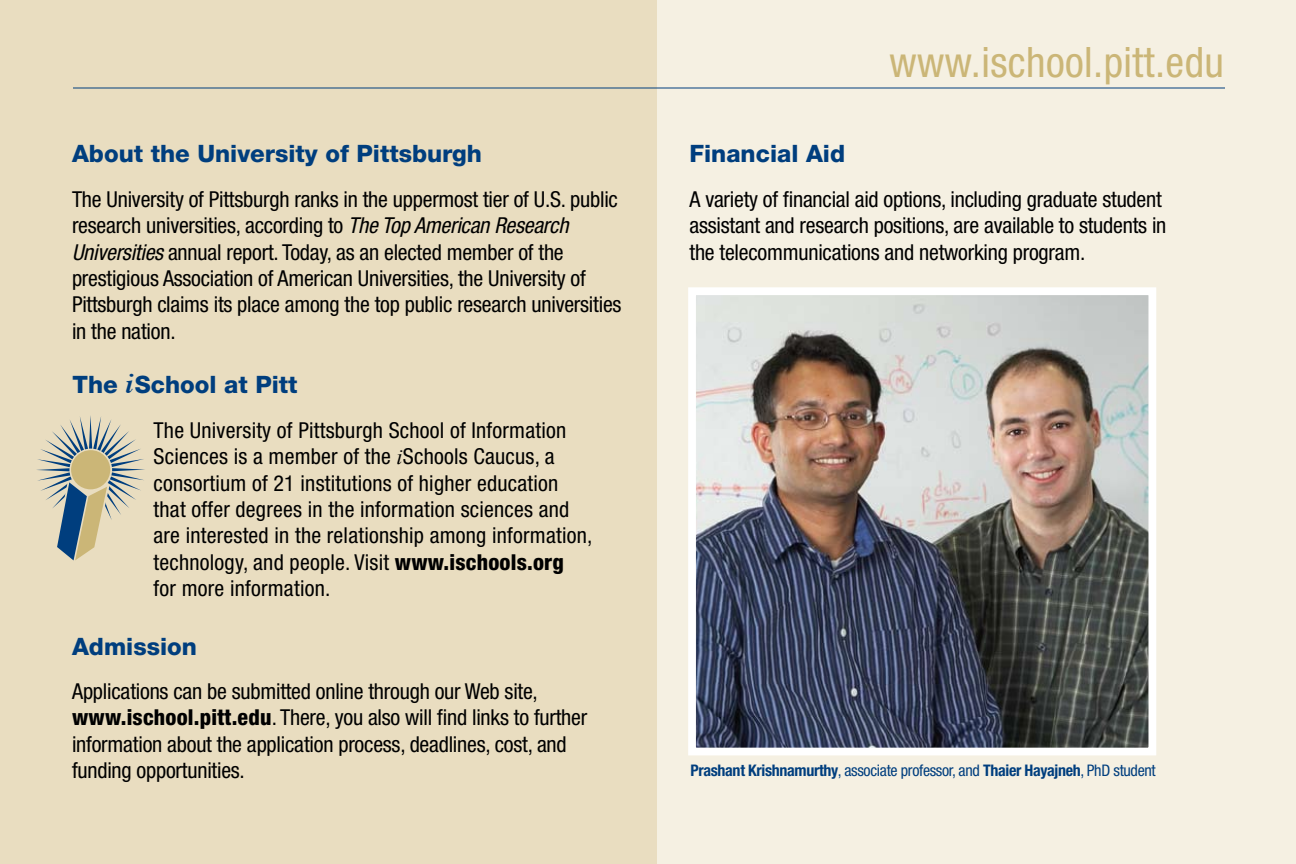
<style>
.page{position:relative;width:1296px;height:864px;background:#f5f0e2}
.page>*{position:absolute;margin:0;border:0;box-sizing:border-box;transform-origin:0 0}
.t1{font:condensed 42px "Helvetica Neue";letter-spacing:.01em;color:#cbb677}
.t2{font:800 24px "Helvetica Neue";color:#003e7e}
.t3{font:condensed 22px/26.4px "Helvetica Neue";letter-spacing:-.01em;color:#000}
.t4{font:condensed 22px/26.4px "Helvetica Neue";letter-spacing:.01em;color:#000}
.t5{font:700 condensed 16px "Helvetica Neue";letter-spacing:-.02em;color:#003e7e}
.s1{font-style:italic}
.s2{font-family:"Times";font-weight:700;font-style:italic;font-size:28px}
.s3{font-family:"Times New Roman";font-style:italic;font-stretch:normal}
.s4{font-weight:800}
.s5{font-weight:400}
</style>
<div class="page">
<div style="left:0;top:0;width:657px;height:864px;background:#e9ddc0"></div>
<hr style="left:73px;top:88px;width:1152px;height:1px;background:#003e7e">
<img style="left:697px;top:296px;width:450px;height:450px">
<div style="left:688px;top:287px;width:468px;height:468px;border:8px solid #fff"></div>
<svg style="left:36px;top:415px;width:109px;height:146px"></svg>
<svg style="left:69px;top:449px;width:43px;height:42px"></svg>
<div style="left:71px;top:450px;width:39px;height:39px;background:#cbb677;border-radius:50%"></div>
<p class="t2" style="left:72px;top:140px;width:411px">About the University of Pittsburgh</p>
<p class="t3" style="left:72px;top:186px;width:551px">The University of Pittsburgh ranks in the uppermost tier of U.S. public research universities, according to <span class="s1">The Top American Research Universities</span> annual report. Today, as an elected member of the prestigious Association of American Universities, the University of Pittsburgh claims its place among the top public research universities in the nation.</p>
<p class="t2" style="left:73px;top:371px;width:227px">The <span class="s2">i</span>School at Pitt</p>
<p class="t4" style="left:154px;top:417px;width:440px">The University of Pittsburgh School of Information Sciences is a member of the <span class="s3">i</span>Schools Caucus, a consortium of 21 institutions of higher education that offer degrees in the information sciences and are interested in the relationship among information, technology, and people. Visit <span class="s4">www.ischools.org<br></span>for more information.</p>
<p class="t2" style="left:72px;top:632px;width:126px">Admission</p>
<p class="t3" style="left:72px;top:678px;width:517px">Applications can be submitted online through our Web site, <span class="s4">www.ischool.pitt.edu</span>. There, you also will find links to further information about the application process, deadlines, cost, and funding opportunities.</p>
<h1 class="t1" style="left:890px;top:38px;width:336px">www.ischool.pitt.edu</h1>
<p class="t2" style="left:690px;top:140px;width:157px">Financial Aid</p>
<p class="t3" style="left:690px;top:186px;width:478px">A variety of financial aid options, including graduate student assistant and research positions, are available to students in the telecommunications and networking program.</p>
<p class="t5" style="left:690px;top:761px;width:467px">Prashant Krishnamurthy<span class="s5">, associate professor, and</span> Thaier Hayajneh<span class="s5">, PhD student</span></p>
</div>
